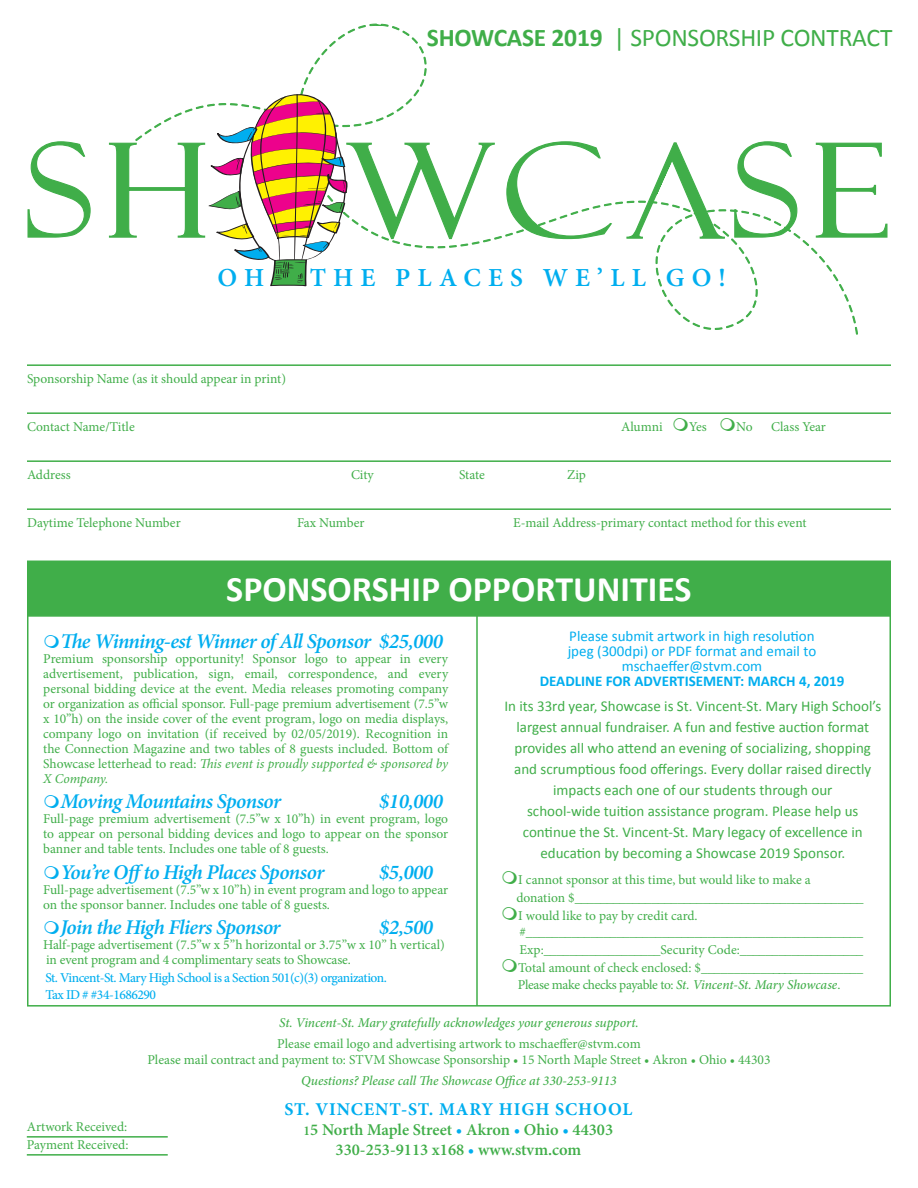
<style>
.page{position:relative;width:918px;height:1188px;background:#fff}
.page>*{position:absolute;margin:0;border:0;box-sizing:border-box;transform-origin:0 0}
.t1{font:700 36px "Calibri";color:#fff}
.t2{font:600 26.1px "Minion Pro";letter-spacing:.27em;color:#00aeef}
.t3{font:25.5px "Calibri";letter-spacing:-.01em;color:#40ae49}
.t4{font:italic 600 21px "Minion Pro";letter-spacing:-.03em;color:#00aeef}
.t5{font:700 18px "Minion Pro";letter-spacing:.05em;color:#00aeef}
.t6{font:600 16.5px/19.8px "Minion Pro";color:#40ae49;text-align:center}
.t7{font:15px/21px "Calibri";color:#40ae49;text-align:center}
.t8{font:15px/15px "Calibri";color:#00aeef;text-align:center}
.t9{font:700 15px "Calibri";color:#00aeef}
.t10{font:13.5px/15px "Minion Pro";letter-spacing:-.005em;color:#40ae49}
.t11{font:italic 500 13.5px "Minion Pro";letter-spacing:-.005em;color:#40ae49}
.t12{font:500 13.5px/16.5px "Minion Pro";letter-spacing:-.035em;color:#00aeef}
.t13{font:13.5px "Minion Pro";letter-spacing:-.03em;color:#40ae49}
.s1{font-weight:700}
.s2{font-style:italic}
.s3{font-weight:500;font-style:italic}
.s4{font-size:13.5px}
.s5{color:#00aeef}
</style>
<div class="page">
<div style="left:27px;top:561px;width:864px;height:56px;background:#40ae49;border:2px solid #40ae49"></div>
<hr style="left:27px;top:364px;width:864px;height:2px;background:#40ae49">
<hr style="left:27px;top:412px;width:864px;height:2px;background:#40ae49">
<hr style="left:27px;top:460px;width:864px;height:2px;background:#40ae49">
<hr style="left:27px;top:508px;width:864px;height:2px;background:#40ae49">
<hr style="left:27px;top:1136px;width:141px;height:2px;background:#40ae49">
<hr style="left:27px;top:1154px;width:141px;height:2px;background:#40ae49">
<div style="left:27px;top:590px;width:864px;height:417px;border:2px solid #40ae49"></div>
<svg style="left:270px;top:23px;width:588px;height:312px"></svg>
<svg style="left:27px;top:141px;width:861px;height:99px"></svg>
<svg style="left:626px;top:23px;width:124px;height:216px"></svg>
<svg style="left:108px;top:90px;width:240px;height:196px"></svg>
<hr style="left:476px;top:615px;width:2px;height:391px;background:#40ae49">
<h3 class="t3" style="left:427px;top:21px;width:467px"><span class="s1">SHOWCASE 2019</span> | SPONSORSHIP CONTRACT</h3>
<h2 class="t2" style="left:218px;top:260px;width:48px">O H</h2>
<h2 class="t2" style="left:310px;top:260px;width:418px">THE PLACES WE’LL GO!</h2>
<p class="t10" style="left:27px;top:371px;width:261px">Sponsorship Name (as it should appear in print)</p>
<p class="t10" style="left:27px;top:419px;width:109px">Contact Name/Title</p>
<p class="t10" style="left:621px;top:419px;width:43px">Alumni</p>
<p class="t10" style="left:689px;top:419px;width:19px">Yes</p>
<p class="t10" style="left:736px;top:419px;width:18px">No</p>
<p class="t10" style="left:771px;top:419px;width:56px">Class Year</p>
<p class="t10" style="left:27px;top:467px;width:45px">Address</p>
<p class="t10" style="left:351px;top:467px;width:24px">City</p>
<p class="t10" style="left:459px;top:467px;width:27px">State</p>
<p class="t10" style="left:567px;top:467px;width:20px">Zip</p>
<p class="t10" style="left:27px;top:515px;width:155px">Daytime Telephone Number</p>
<p class="t10" style="left:297px;top:515px;width:69px">Fax Number</p>
<p class="t10" style="left:513px;top:515px;width:295px">E-mail Address-primary contact method for this event</p>
<h1 class="t1" style="left:226px;top:566px;width:467px">SPONSORSHIP OPPORTUNITIES</h1>
<h3 class="t4" style="left:60px;top:627px;width:384px">The Winning-est Winner of All Sponsor $25,000</h3>
<p class="t10" style="left:43px;top:651px;width:407px;text-align:justify">Premium sponsorship opportunity! Sponsor logo to appear in every advertisement, publication, sign, email, correspondence, and every personal bidding device at the event. Media releases promoting company or organization as official sponsor. Full-page premium advertisement (7.5”w x 10”h) on the inside cover of the event program, logo on media displays, company logo on invitation (if received by 02/05/2019). Recognition in the Connection Magazine and two tables of 8 guests included. Bottom of Showcase letterhead to read: <span class="s2">This event is proudly supported &amp; sponsored by X Company.</span></p>
<h3 class="t4" style="left:60px;top:787px;width:222px">Moving Mountains Sponsor</h3>
<h3 class="t4" style="left:379px;top:787px;width:65px">$10,000</h3>
<p class="t10" style="left:43px;top:812px;width:407px;text-align:justify">Full-page premium advertisement (7.5”w x 10”h) in event program, logo to appear on personal bidding devices and logo to appear on the sponsor banner and table tents. Includes one table of 8 guests.</p>
<h3 class="t4" style="left:60px;top:857px;width:266px">You’re Offto High Places Sponsor</h3>
<h3 class="t4" style="left:379px;top:857px;width:56px">$5,000</h3>
<p class="t10" style="left:43px;top:882px;width:406px">Full-page advertisement (7.5”w x 10”h) in event program and logo to appear on the sponsor banner. Includes one table of 8 guests.</p>
<h3 class="t4" style="left:60px;top:912px;width:222px">Join the High Fliers Sponsor</h3>
<h3 class="t4" style="left:379px;top:912px;width:56px">$2,500</h3>
<p class="t10" style="left:43px;top:937px;width:403px">Half-page advertisement (7.5”w x 5”h horizontal or 3.75”w x 10” h vertical) in event program and 4 complimentary seats to Showcase.</p>
<p class="t12" style="left:45px;top:970px;width:343px">St. Vincent-St. Mary High School is a Section 501(c)(3) organization.<br>Tax ID # #34-1686290</p>
<p class="t8" style="left:568px;top:628px;width:250px">Please submit artwork in high resolution jpeg (300dpi) or PDF format and email to mschaeffer@stvm.com</p>
<p class="t9" style="left:540px;top:671px;width:306px">DEADLINE FOR ADVERTISEMENT: MARCH 4, 2019</p>
<p class="t7" style="left:504px;top:695px;width:378px">In its 33rd year, Showcase is St. Vincent-St. Mary High School’s largest annual fundraiser. A fun and festive auction format provides all who attend an evening of socializing, shopping and scrumptious food offerings. Every dollar raised directly impacts each one of our students through our<br>school-wide tuition assistance program. Please help us continue the St. Vincent-St. Mary legacy of excellence in education by becoming a Showcase 2019 Sponsor.</p>
<p class="t10" style="left:516px;top:870px;width:349px;line-height:18px">I cannot sponsor at this time, but would like to make a<br>donation $_____________________________________________<br>I would like to pay by credit card.</p>
<p class="t10" style="left:518px;top:923px;width:347px;line-height:18px;text-align:justify">#____________________________________________________ Exp:__________________Security Code:___________________ Total amount of check enclosed: $_________________________</p>
<p class="t13" style="left:518px;top:975px;width:324px">Please make checks payable to: <span class="s3">St. Vincent-St. Mary Showcase</span>.</p>
<p class="t10" style="left:27px;top:1118px;width:103px;line-height:18px">Artwork Received:<br>Payment Received:</p>
<p class="t11" style="left:279px;top:1013px;width:361px">St. Vincent-St. Mary gratefully acknowledges your generous support.</p>
<p class="t10" style="left:147px;top:1035px;width:625px;line-height:16.5px;text-align:center">Please email logo and advertising artwork to mschaeffer@stvm.com<br>Please mail contract and payment to: STVM Showcase Sponsorship • 15 North Maple Street • Akron • Ohio • 44303</p>
<p class="t11" style="left:301px;top:1072px;width:317px">Questions? Please call The Showcase Office at 330-253-9113</p>
<h3 class="t5" style="left:284px;top:1097px;width:349px">ST. VINCENT-ST. MARY HIGH SCHOOL</h3>
<p class="t6" style="left:304px;top:1120px;width:311px"><span class="s4">1</span>5 North Maple Street <span class="s5">•</span> Akron <span class="s5">•</span> Ohio <span class="s5">•</span> 44303<br>330-253-9113 x168 <span class="s5">•</span> www.stvm.com</p>
</div>
